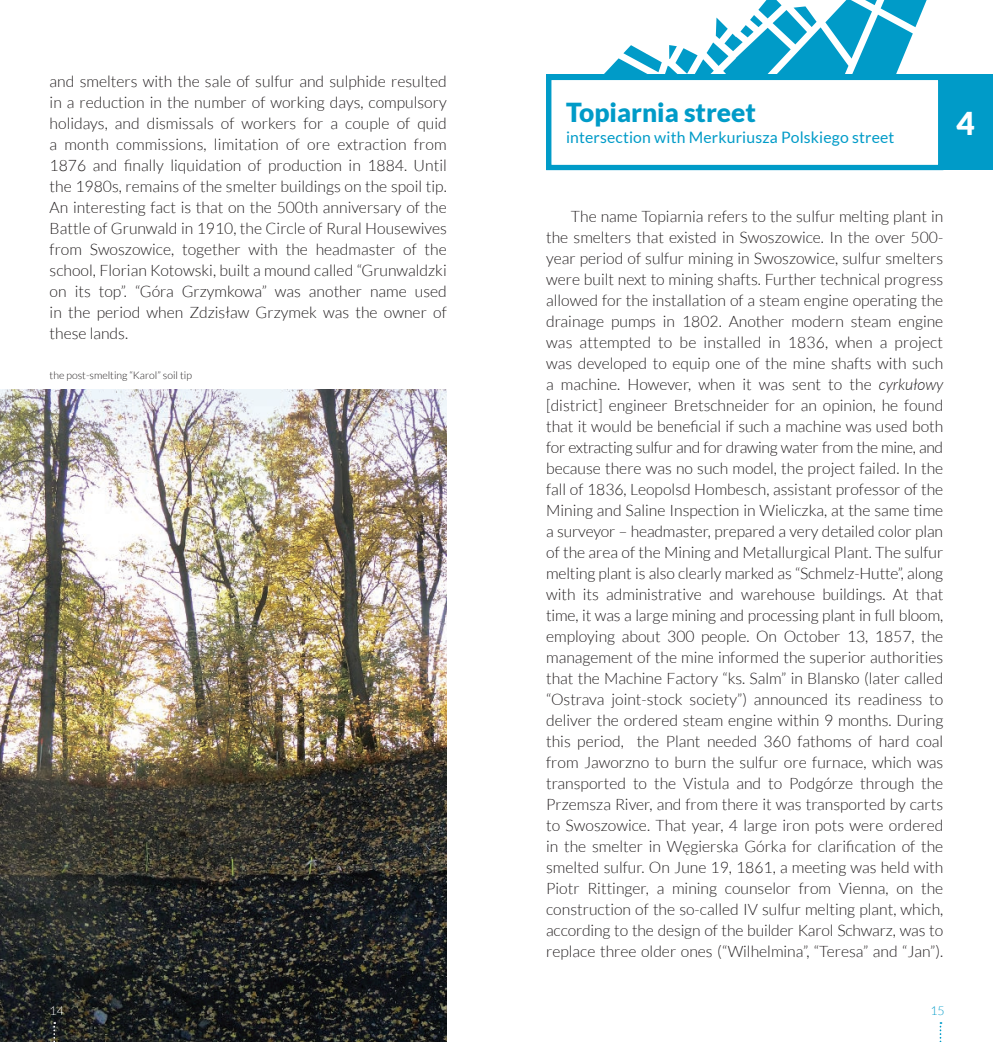
<style>
.page{position:relative;width:993px;height:1042px;background:#fff}
.page>*{position:absolute;margin:0;border:0;box-sizing:border-box;transform-origin:0 0}
.t1{font:900 31.5px "Lato";color:#fff}
.t2{font:900 26.25px "Lato";color:#009bc8}
.t3{font:300 15.75px/21px "Lato";color:#231f20;text-align:justify}
.t4{font:15.75px "Lato";letter-spacing:.01em;color:#009bc8}
.t5{font:300 12.25px "Lato";color:#009bc8}
.t6{font:300 12.25px "Lato";color:#fff}
.t7{font:300 10.5px "Lato";color:#231f20}
.s1{font-style:italic}
</style>
<div class="page">
<svg style="left:939px;top:1022px;width:2px;height:20px"></svg>
<img style="left:0;top:389px;width:446px;height:653px">
<div style="left:546px;top:74px;width:446px;height:96px;background:#009bc8"></div>
<svg style="left:546px;top:0;width:398px;height:171px"></svg>
<svg style="left:53px;top:1022px;width:2px;height:20px"></svg>
<p class="t3" style="left:50px;top:71px;width:398px">and smelters with the sale of sulfur and sulphide resulted in a reduction in the number of working days, compulsory holidays, and dismissals of workers for a couple of quid a month commissions, limitation of ore extraction from 1876 and finally liquidation of production in 1884. Until the 1980s, remains of the smelter buildings on the spoil tip.<br>An interesting fact is that on the 500th anniversary of the Battle of Grunwald in 1910, the Circle of Rural Housewives from Swoszowice, together with the headmaster of the school, Florian Kotowski, built a mound called “Grunwaldzki on its top”. “Góra Grzymkowa” was another name used in the period when Zdzisław Grzymek was the owner of these lands.</p>
<p class="t7" style="left:50px;top:369px;width:144px">the post-smelting “Karol” soil tip</p>
<p class="t6" style="left:50px;top:1003px;width:16px">14</p>
<h2 class="t2" style="left:566px;top:97px;width:191px">Topiarnia street</h2>
<p class="t4" style="left:566px;top:128px;width:330px">intersection with Merkuriusza Polskiego street</p>
<h1 class="t1" style="left:956px;top:105px;width:20px">4</h1>
<p class="t3" style="left:546px;top:205px;width:398px;text-indent:25px">The name Topiarnia refers to the sulfur melting plant in the smelters that existed in Swoszowice. In the over 500- year period of sulfur mining in Swoszowice, sulfur smelters were built next to mining shafts. Further technical progress allowed for the installation of a steam engine operating the drainage pumps in 1802. Another modern steam engine was attempted to be installed in 1836, when a project was developed to equip one of the mine shafts with such a machine. However, when it was sent to the <span class="s1">cyrkułowy </span>[district] engineer Bretschneider for an opinion, he found that it would be beneficial if such a machine was used both for extracting sulfur and for drawing water from the mine, and because there was no such model, the project failed. In the fall of 1836, Leopolsd Hombesch, assistant professor of the Mining and Saline Inspection in Wieliczka, at the same time a surveyor – headmaster, prepared a very detailed color plan of the area of the Mining and Metallurgical Plant. The sulfur melting plant is also clearly marked as “Schmelz-Hutte”, along with its administrative and warehouse buildings. At that time, it was a large mining and processing plant in full bloom, employing about 300 people. On October 13, 1857, the management of the mine informed the superior authorities that the Machine Factory “ks. Salm” in Blansko (later called “Ostrava joint-stock society”) announced its readiness to deliver the ordered steam engine within 9 months. During this period, the Plant needed 360 fathoms of hard coal from Jaworzno to burn the sulfur ore furnace, which was transported to the Vistula and to Podgórze through the Przemsza River, and from there it was transported by carts to Swoszowice. That year, 4 large iron pots were ordered in the smelter in Węgierska Górka for clarification of the smelted sulfur. On June 19, 1861, a meeting was held with Piotr Rittinger, a mining counselor from Vienna, on the construction of the so-called IV sulfur melting plant, which, according to the design of the builder Karol Schwarz, was to replace three older ones (“Wilhelmina”, “Teresa” and “Jan”).</p>
<p class="t5" style="left:930px;top:1003px;width:16px">15</p>
</div>
